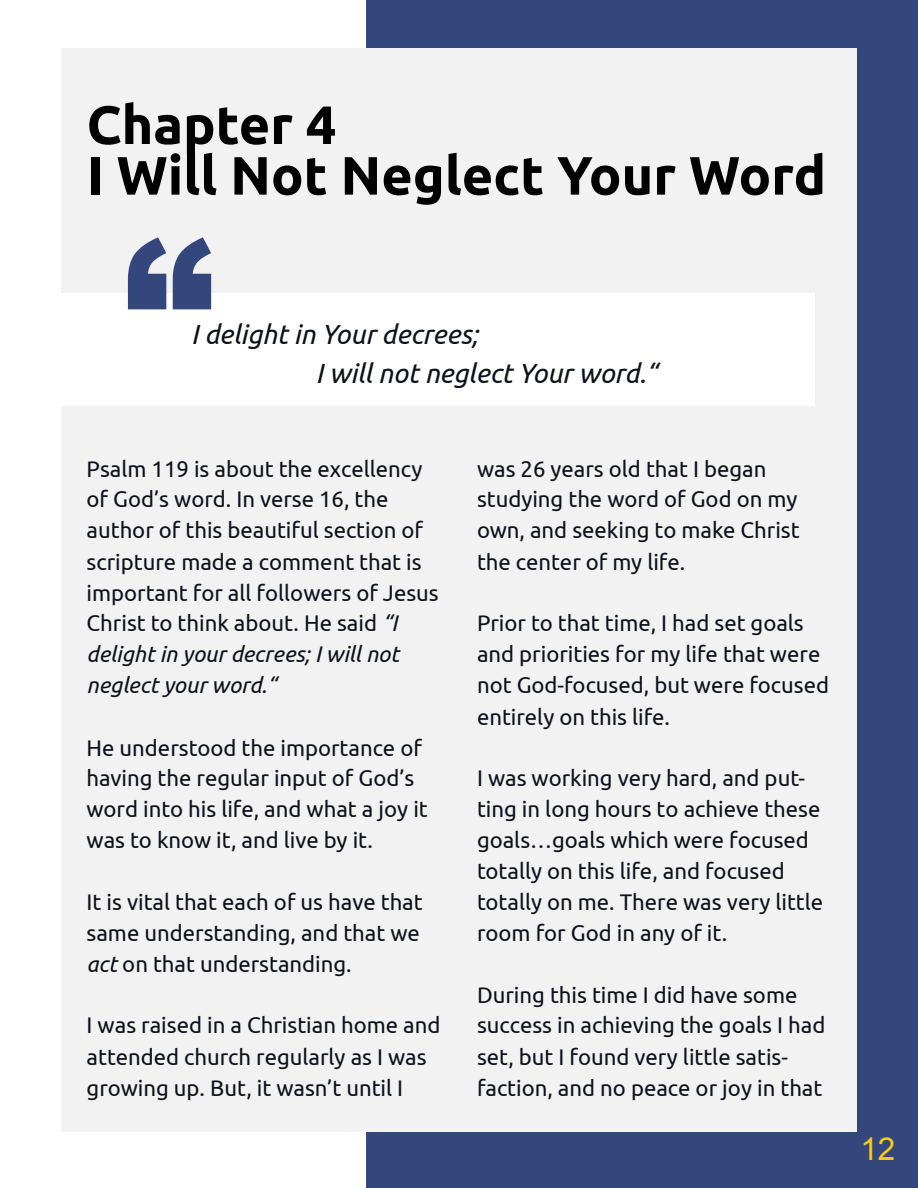
<style>
.page{position:relative;width:918px;height:1188px;background:#fff}
.page>*{position:absolute;margin:0;border:0;box-sizing:border-box;transform-origin:0 0}
.t1{font:700 54px/50.7px "Ubuntu";color:#000}
.t2{font:31.5px "Arial";color:#f7ca18}
.t3{font:italic 27px/38.2px "Ubuntu";color:#0e101a}
.t4{font:22.05px/30.9px "Ubuntu";color:#0e101a}
.s1{font-style:italic}
</style>
<div class="page">
<div style="left:366px;top:0;width:552px;height:1188px;background:#33477c"></div>
<div style="left:62px;top:48px;width:795px;height:1083px;background:#f2f2f2"></div>
<div style="left:62px;top:293px;width:753px;height:112px;background:#fff"></div>
<svg style="left:128px;top:237px;width:83px;height:72px"></svg>
<h1 class="t1" style="left:87px;top:103px;width:741px">Chapter 4<br>I Will Not Neglect Your Word</h1>
<p class="t3" style="left:316px;top:316px;width:343px;text-indent:-125px">I delight in Your decrees;<br>I will not neglect Your word.“</p>
<p class="t4" style="left:87px;top:454px;width:354px">Psalm 119 is about the excellency of God’s word. In verse 16, the author of this beautiful section of scripture made a comment that is important for all followers of Jesus<br>Christ to think about. He said <span class="s1">“I delight in your decrees; I will not neglect your word.“</span></p>
<p class="t4" style="left:87px;top:733px;width:343px">He understood the importance of having the regular input of God’s word into his life, and what a joy it was to know it, and live by it.</p>
<p class="t4" style="left:87px;top:888px;width:338px">It is vital that each of us have that same understanding, and that we <span class="s1">act</span> on that understanding.</p>
<p class="t4" style="left:87px;top:1010px;width:355px;line-height:31.3px">I was raised in a Christian home and attended church regularly as I was growing up. But, it wasn’t until I</p>
<p class="t4" style="left:477px;top:454px;width:324px">was 26 years old that I began studying the word of God on my own, and seeking to make Christ the center of my life.</p>
<p class="t4" style="left:477px;top:609px;width:354px">Prior to that time, I had set goals and priorities for my life that were not God-focused, but were focused entirely on this life.</p>
<p class="t4" style="left:477px;top:764px;width:348px">I was working very hard, and put&shy;ting in long hours to achieve these goals…goals which were focused totally on this life, and focused totally on me. There was very little room for God in any of it.</p>
<p class="t4" style="left:477px;top:980px;width:350px">During this time I did have some success in achieving the goals I had set, but I found very little satis&shy;faction, and no peace or joy in that</p>
<h2 class="t2" style="left:860px;top:1131px;width:37px">12</h2>
</div>
